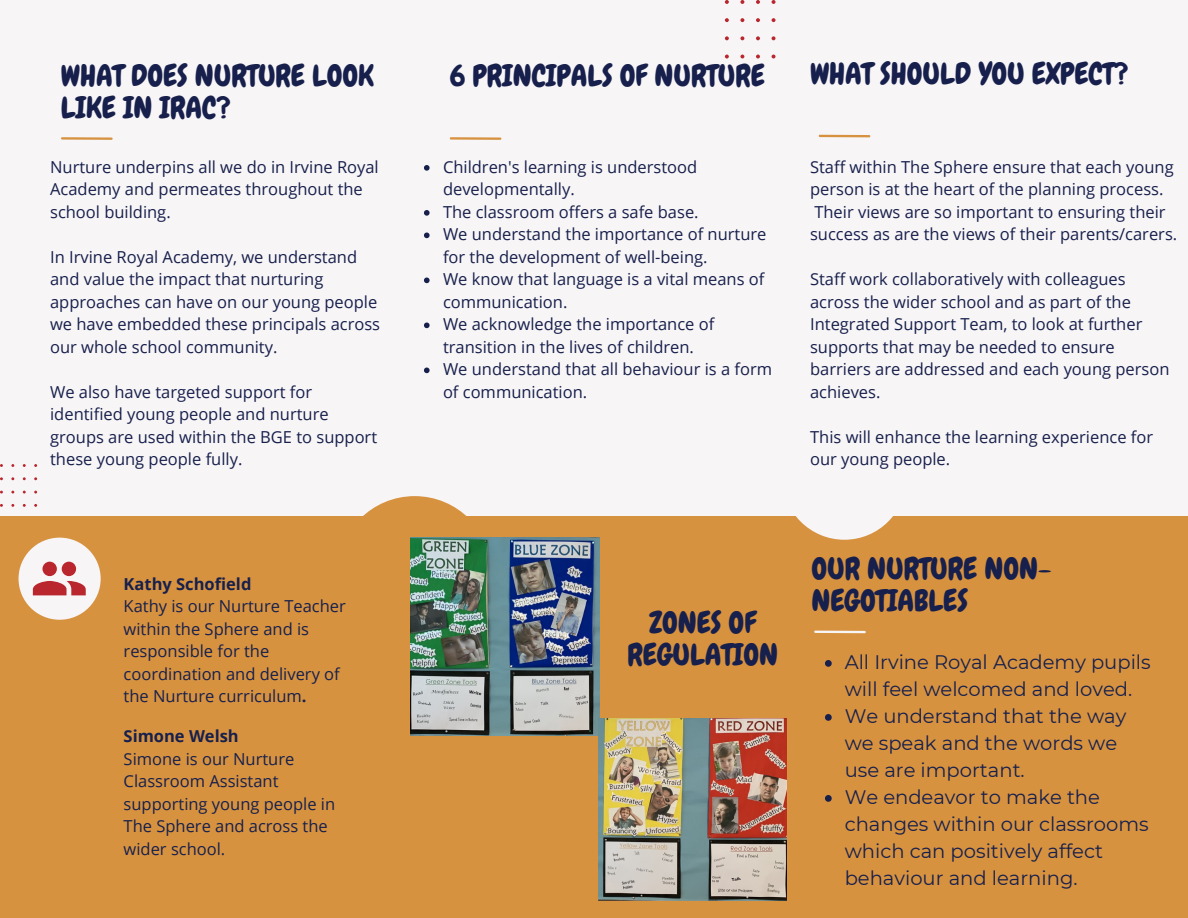
<style>
.page{position:relative;width:1188px;height:918px;background:#f8f5f6}
.page>*{position:absolute;margin:0;border:0;box-sizing:border-box;transform-origin:0 0}
.t1{font:30px/32.7px "Chewy";color:#17204c}
.t2{font:19.5px/27px "Montserrat";color:#17204c}
.t3{font:16.5px/22.5px "Open Sans";color:#17204c}
.t4{font:700 16.5px "Open Sans";color:#17204c}
.s1{font-weight:700}
</style>
<div class="page">
<div style="left:338px;top:496px;width:154px;height:154px;background:#d79240;border-radius:50%"></div>
<div style="left:0;top:516px;width:1188px;height:402px;background:#d79240"></div>
<div style="left:783px;top:416px;width:123px;height:124px;background:#f8f5f6;border-radius:50%"></div>
<hr style="left:62px;top:137px;width:50px;height:3px;background:#d79240">
<hr style="left:451px;top:137px;width:49px;height:3px;background:#d79240">
<hr style="left:815px;top:631px;width:50px;height:2px;background:#f8f5f6">
<div style="left:19px;top:538px;width:82px;height:82px;background:#f8f5f6;border-radius:50%"></div>
<svg style="left:33px;top:562px;width:53px;height:33px"></svg>
<svg style="left:756px;top:18px;width:4px;height:4px"></svg>
<svg style="left:740px;top:18px;width:4px;height:4px"></svg>
<svg style="left:725px;top:18px;width:4px;height:4px"></svg>
<svg style="left:772px;top:18px;width:4px;height:4px"></svg>
<svg style="left:756px;top:36px;width:4px;height:4px"></svg>
<svg style="left:740px;top:36px;width:4px;height:4px"></svg>
<svg style="left:725px;top:36px;width:4px;height:4px"></svg>
<svg style="left:772px;top:36px;width:4px;height:4px"></svg>
<svg style="left:756px;top:0;width:4px;height:4px"></svg>
<svg style="left:740px;top:0;width:4px;height:4px"></svg>
<svg style="left:725px;top:0;width:4px;height:4px"></svg>
<svg style="left:772px;top:0;width:4px;height:4px"></svg>
<svg style="left:756px;top:55px;width:4px;height:3px"></svg>
<svg style="left:740px;top:55px;width:4px;height:3px"></svg>
<svg style="left:725px;top:55px;width:4px;height:3px"></svg>
<svg style="left:772px;top:55px;width:4px;height:3px"></svg>
<hr style="left:820px;top:135px;width:49px;height:2px;background:#d79240">
<svg style="left:825px;top:660px;width:7px;height:7px"></svg>
<svg style="left:825px;top:714px;width:7px;height:7px"></svg>
<svg style="left:825px;top:795px;width:7px;height:7px"></svg>
<svg style="left:424px;top:165px;width:6px;height:6px"></svg>
<svg style="left:424px;top:210px;width:6px;height:6px"></svg>
<svg style="left:424px;top:233px;width:6px;height:5px"></svg>
<svg style="left:424px;top:278px;width:6px;height:5px"></svg>
<svg style="left:424px;top:323px;width:6px;height:5px"></svg>
<svg style="left:424px;top:368px;width:6px;height:5px"></svg>
<img style="left:410px;top:538px;width:189px;height:198px">
<img style="left:599px;top:718px;width:188px;height:182px">
<h1 class="t1" style="left:61px;top:59px;width:315px">WHAT DOES NURTURE LOOK<br>LIKE IN IRAC?</h1>
<h1 class="t1" style="left:450px;top:59px;width:317px">6 PRINCIPALS OF NURTURE</h1>
<h1 class="t1" style="left:810px;top:57px;width:320px">WHAT SHOULD YOU EXPECT?</h1>
<p class="t3" style="left:50px;top:155px;width:330px">Nurture underpins all we do in Irvine Royal<br>Academy and permeates throughout the school building.</p>
<p class="t3" style="left:50px;top:245px;width:332px">In Irvine Royal Academy, we understand and value the impact that nurturing approaches can have on our young people we have embedded these principals across our whole school community.</p>
<p class="t3" style="left:50px;top:380px;width:329px">We also have targeted support for identified young people and nurture groups are used within the BGE to support these young people fully.</p>
<p class="t4" style="left:124px;top:572px;width:129px">Kathy Schofield</p>
<p class="t3" style="left:124px;top:595px;width:224px">Kathy is our Nurture Teacher within the Sphere and is responsible for the coordination and delivery of the Nurture curriculum<span class="s1">.</span></p>
<p class="t4" style="left:124px;top:725px;width:117px">Simone Welsh</p>
<p class="t3" style="left:124px;top:747px;width:213px">Simone is our Nurture<br>Classroom Assistant supporting young people in<br>The Sphere and across the wider school.</p>
<p class="t3" style="left:443px;top:155px;width:331px">Children's learning is understood developmentally.<br>The classroom offers a safe base.<br>We understand the importance of nurture for the development of well-being.<br>We know that language is a vital means of communication.<br>We acknowledge the importance of transition in the lives of children.<br>We understand that all behaviour is a form of communication.</p>
<p class="t3" style="left:810px;top:155px;width:369px">Staff within The Sphere ensure that each young person is at the heart of the planning process.<br>Their views are so important to ensuring their success as are the views of their parents/carers.</p>
<p class="t3" style="left:810px;top:268px;width:361px">Staff work collaboratively with colleagues across the wider school and as part of the Integrated Support Team, to look at further supports that may be needed to ensure barriers are addressed and each young person achieves.</p>
<p class="t3" style="left:810px;top:425px;width:345px">This will enhance the learning experience for our young people.</p>
<h1 class="t1" style="left:628px;top:606px;width:152px;text-align:center">ZONES OF<br>REGULATION</h1>
<h1 class="t1" style="left:811px;top:552px;width:242px">OUR NURTURE NON-<br>NEGOTIABLES</h1>
<p class="t2" style="left:845px;top:649px;width:308px">All Irvine Royal Academy pupils will feel welcomed and loved.<br>We understand that the way we speak and the words we use are important.<br>We endeavor to make the changes within our classrooms which can positively affect behaviour and learning.</p>
</div>
